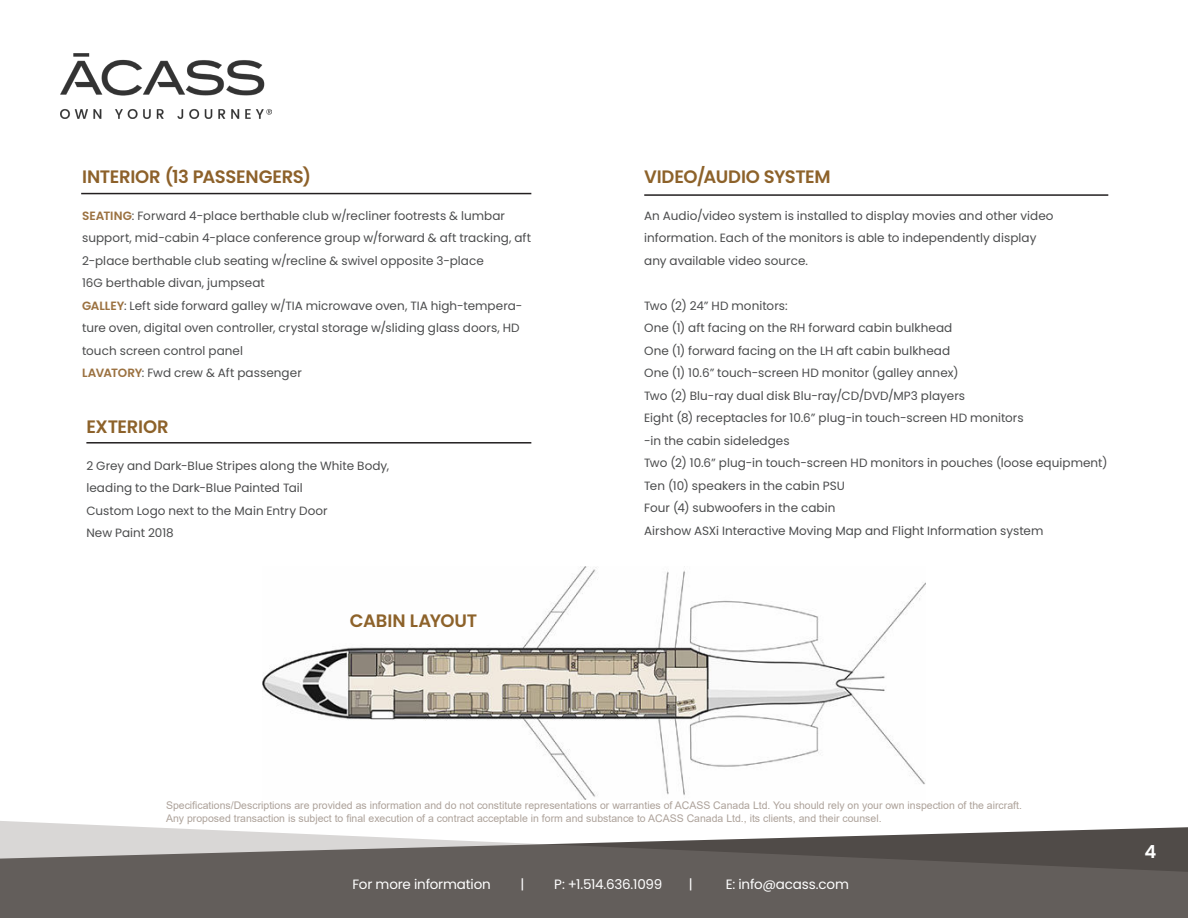
<style>
.page{position:relative;width:1188px;height:918px;background:#fff}
.page>*{position:absolute;margin:0;border:0;box-sizing:border-box;transform-origin:0 0}
.t1{font:600 18px "Poppins";letter-spacing:-.015em;color:#8d622a}
.t2{font:600 18px "Poppins";letter-spacing:-.01em;color:#8d612a}
.t3{font:600 18px "Poppins";color:#fff}
.t4{font:13.5px "Poppins";letter-spacing:-.01em;color:#fff}
.t5{font:12px/22.5px "Poppins";letter-spacing:.005em;color:#4b4c4d}
.t6{font:10.5px/12.6px "Arial";color:#ada29a}
.s1{font-weight:600;color:#9b7140}
</style>
<div class="page">
<hr style="left:644px;top:194px;width:464px;height:2px;background:#231f20">
<hr style="left:81px;top:193px;width:450px;height:1px;background:#231f20">
<img style="left:263px;top:567px;width:662px;height:233px">
<hr style="left:86px;top:442px;width:445px;height:2px;background:#231f20">
<svg style="left:0;top:821px;width:1188px;height:97px;fill:#635e5b"></svg>
<img style="left:61px;top:53px;width:210px;height:65px">
<p class="t2" style="left:82px;top:166px;width:231px">INTERIOR (13 PASSENGERS)</p>
<p class="t1" style="left:644px;top:166px;width:188px">VIDEO/AUDIO SYSTEM</p>
<p class="t5" style="left:82px;top:204px;width:451px"><span class="s1">SEATING</span>: Forward 4-place berthable club w/recliner footrests &amp; lumbar support, mid-cabin 4-place conference group w/forward &amp; aft tracking, aft<br>2-place berthable club seating w/recline &amp; swivel opposite 3-place</p>
<p class="t5" style="left:82px;top:272px;width:184px">16G berthable divan, jumpseat</p>
<p class="t5" style="left:82px;top:294px;width:442px"><span class="s1">GALLEY</span>: Left side forward galley w/TIA microwave oven, TIA high-tempera&shy;ture oven, digital oven controller, crystal storage w/sliding glass doors, HD touch screen control panel</p>
<p class="t5" style="left:82px;top:362px;width:221px"><span class="s1">LAVATORY</span>: Fwd crew &amp; Aft passenger</p>
<p class="t5" style="left:644px;top:204px;width:411px">An Audio/video system is installed to display movies and other video</p>
<p class="t5" style="left:644px;top:227px;width:394px">information. Each of the monitors is able to independently display</p>
<p class="t5" style="left:644px;top:249px;width:165px">any available video source.</p>
<p class="t5" style="left:644px;top:294px;width:145px">Two (2) 24” HD monitors:</p>
<p class="t5" style="left:644px;top:317px;width:310px">One (1) aft facing on the RH forward cabin bulkhead</p>
<p class="t5" style="left:644px;top:339px;width:308px">One (1) forward facing on the LH aft cabin bulkhead</p>
<p class="t5" style="left:644px;top:362px;width:316px">One (1) 10.6” touch-screen HD monitor (galley annex)</p>
<p class="t5" style="left:644px;top:384px;width:322px">Two (2) Blu-ray dual disk Blu-ray/CD/DVD/MP3 players</p>
<p class="t5" style="left:644px;top:407px;width:381px">Eight (8) receptacles for 10.6” plug-in touch-screen HD monitors</p>
<p class="t5" style="left:644px;top:429px;width:147px">-in the cabin sideledges</p>
<p class="t5" style="left:644px;top:452px;width:465px">Two (2) 10.6” plug-in touch-screen HD monitors in pouches (loose equipment)</p>
<p class="t5" style="left:644px;top:474px;width:202px">Ten (10) speakers in the cabin PSU</p>
<p class="t5" style="left:644px;top:497px;width:193px">Four (4) subwoofers in the cabin</p>
<p class="t5" style="left:644px;top:519px;width:401px">Airshow ASXi Interactive Moving Map and Flight Information system</p>
<p class="t1" style="left:86px;top:416px;width:84px">EXTERIOR</p>
<p class="t5" style="left:86px;top:454px;width:304px">2 Grey and Dark-Blue Stripes along the White Body,</p>
<p class="t5" style="left:86px;top:477px;width:218px">leading to the Dark-Blue Painted Tail</p>
<p class="t5" style="left:86px;top:499px;width:243px">Custom Logo next to the Main Entry Door</p>
<p class="t5" style="left:86px;top:522px;width:89px">New Paint 2018</p>
<p class="t1" style="left:350px;top:611px;width:129px">CABIN LAYOUT</p>
<p class="t6" style="left:166px;top:799px;width:857px">Specifications/Descriptions are provided as information and do not constitute representations or warranties of ACASS Canada Ltd. You should rely on your own inspection of the aircraft.<br>Any proposed transaction is subject to final execution of a contract acceptable in form and substance to ACASS Canada Ltd., its clients, and their counsel.</p>
<p class="t4" style="left:353px;top:876px;width:140px">For more information</p>
<p class="t4" style="left:521px;top:876px;width:5px">|</p>
<p class="t4" style="left:554px;top:876px;width:110px">P: +1.514.636.1099</p>
<p class="t4" style="left:689px;top:876px;width:5px">|</p>
<p class="t4" style="left:726px;top:876px;width:125px">E: info@acass.com</p>
<h1 class="t3" style="left:1144px;top:841px;width:13px">4</h1>
</div>
